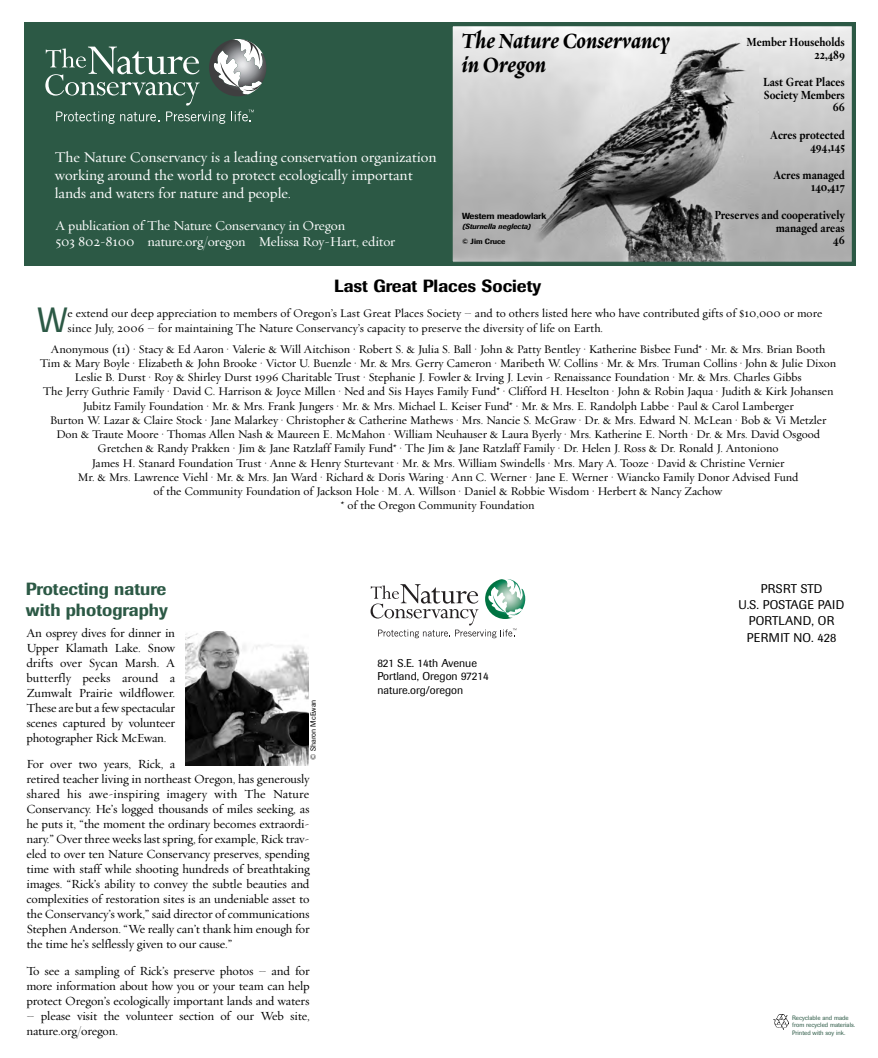
<style>
.page{position:relative;width:878px;height:1058px;background:#fff}
.page>*{position:absolute;margin:0;border:0;box-sizing:border-box;transform-origin:0 0}
.t1{font:34.75px "Imago";color:#2c5945}
.t2{font:italic 700 24.12px/23.8px "Oakleaf";color:#000;scale:.9 1}
.t3{font:500 17.5px/21px "Imago";color:#2c5945}
.t4{font:500 17.5px "Imago";color:#000}
.t5{font:15px/18px "Oakleaf";letter-spacing:-.005em;color:#fff}
.t6{font:13.75px/16.5px "Oakleaf";letter-spacing:-.01em;color:#fff}
.t7{font:12.5px/15px "Oakleaf";letter-spacing:-.01em;color:#000;text-align:justify}
.t8{font:700 12.5px/12.5px "Oakleaf";color:#000;text-align:right;scale:.85 1}
.t9{font:12.5px/16.2px "Imago";letter-spacing:.02em;color:#000;text-align:center}
.t10{font:11.88px/14.2px "Oakleaf";letter-spacing:-.005em;color:#000}
.t11{font:11.25px/13.8px "Imago";color:#000}
.t12{font:500 8.75px "Imago";letter-spacing:-.01em;color:#000}
.t13{font:italic 500 7.5px "Imago";color:#000}
.t14{font:7.5px "Imago";color:#000}
.t15{font:500 7.5px "Imago";color:#000}
.t16{font:6.25px/7.5px "Imago";color:#2c5945}
</style>
<div class="page">
<div style="left:24px;top:22px;width:831px;height:243px;background:#2c5945"></div>
<img style="left:453px;top:27px;width:398px;height:234px">
<div style="left:451px;top:25px;width:402px;height:238px;border:1px solid #2c5945"></div>
<img style="left:185px;top:631px;width:124px;height:134px">
<img style="left:773px;top:1014px;width:15px;height:15px">
<svg style="left:45px;top:39px;width:221px;height:85px"></svg>
<svg style="left:370px;top:579px;width:155px;height:59px"></svg>
<p class="t5" style="left:55px;top:147px;width:383px">The Nature Conservancy is a leading conservation organization working around the world to protect ecologically important lands and waters for nature and people.</p>
<p class="t6" style="left:55px;top:217px;width:341px">A publication of The Nature Conservancy in Oregon<br>503 802-8100 nature.org/oregon Melissa Roy-Hart, editor</p>
<h2 class="t2" style="left:461px;top:28px;width:233px">The Nature Conservancy in Oregon</h2>
<p class="t8" style="left:746px;top:36px;width:117px">Member Households<br>22,489</p>
<p class="t8" style="left:763px;top:76px;width:98px">Last Great Places<br>Society Members<br>66</p>
<p class="t8" style="left:770px;top:128px;width:89px">Acres protected<br>494,145</p>
<p class="t8" style="left:773px;top:168px;width:85px">Acres managed<br>140,417</p>
<p class="t8" style="left:714px;top:208px;width:155px">Preserves and cooperatively managed areas<br>46</p>
<p class="t12" style="left:462px;top:213px;width:86px">Western meadowlark</p>
<p class="t13" style="left:462px;top:224px;width:70px">(Sturnella neglecta)</p>
<p class="t15" style="left:462px;top:239px;width:45px">© Jim Cruce</p>
<h3 class="t4" style="left:334px;top:279px;width:209px">Last Great Places Society</h3>
<h1 class="t1" style="left:38px;top:306px;width:31px">W</h1>
<p class="t10" style="left:68px;top:305px;width:756px;line-height:15px">e extend our deep appreciation to members of Oregon’s Last Great Places Society – and to others listed here who have contributed gifts of $10,000 or more since July, 2006 – for maintaining The Nature Conservancy’s capacity to preserve the diversity of life on Earth.</p>
<p class="t10" style="left:40px;top:341px;width:797px;text-align:center">Anonymous (11) • Stacy &amp; Ed Aaron • Valerie &amp; Will Aitchison • Robert S. &amp; Julia S. Ball • John &amp; Patty Bentley • Katherine Bisbee Fund* • Mr. &amp; Mrs. Brian Booth Tim &amp; Mary Boyle • Elizabeth &amp; John Brooke • Victor U. Buenzle • Mr. &amp; Mrs. Gerry Cameron • Maribeth W. Collins • Mr. &amp; Mrs. Truman Collins • John &amp; Julie Dixon Leslie B. Durst • Roy &amp; Shirley Durst 1996 Charitable Trust • Stephanie J. Fowler &amp; Irving J. Levin - Renaissance Foundation • Mr. &amp; Mrs. Charles Gibbs<br>The Jerry Guthrie Family • David C. Harrison &amp; Joyce Millen • Ned and Sis Hayes Family Fund* • Clifford H. Heselton • John &amp; Robin Jaqua • Judith &amp; Kirk Johansen Jubitz Family Foundation • Mr. &amp; Mrs. Frank Jungers • Mr. &amp; Mrs. Michael L. Keiser Fund* • Mr. &amp; Mrs. E. Randolph Labbe • Paul &amp; Carol Lamberger<br>Burton W. Lazar &amp; Claire Stock • Jane Malarkey • Christopher &amp; Catherine Mathews • Mrs. Nancie S. McGraw • Dr. &amp; Mrs. Edward N. McLean • Bob &amp; Vi Metzler Don &amp; Traute Moore • Thomas Allen Nash &amp; Maureen E. McMahon • William Neuhauser &amp; Laura Byerly • Mrs. Katherine E. North • Dr. &amp; Mrs. David Osgood Gretchen &amp; Randy Prakken • Jim &amp; Jane Ratzlaff Family Fund* • The Jim &amp; Jane Ratzlaff Family • Dr. Helen J. Ross &amp; Dr. Ronald J. Antoniono<br>James H. Stanard Foundation Trust • Anne &amp; Henry Sturtevant • Mr. &amp; Mrs. William Swindells • Mrs. Mary A. Tooze • David &amp; Christine Vernier<br>Mr. &amp; Mrs. Lawrence Viehl • Mr. &amp; Mrs. Jan Ward • Richard &amp; Doris Waring • Ann C. Werner • Jane E. Werner • Wiancko Family Donor Advised Fund<br>of the Community Foundation of Jackson Hole • M. A. Willson • Daniel &amp; Robbie Wisdom • Herbert &amp; Nancy Zachow<br>* of the Oregon Community Foundation</p>
<h3 class="t3" style="left:26px;top:580px;width:143px">Protecting nature with photography</h3>
<p class="t7" style="left:26px;top:625px;width:150px">An osprey dives for dinner in Upper Klamath Lake. Snow drifts over Sycan Marsh. A butterfly peeks around a Zumwalt Prairie wildflower.<br>These are but a few spectacular scenes captured by volunteer photographer Rick McEwan.</p>
<p class="t7" style="left:26px;top:756px;width:285px;text-align:left">For over two years, Rick, a<br>retired teacher living in northeast Oregon, has generously shared his awe-inspiring imagery with The Nature Conservancy. He’s logged thousands of miles seeking, as he puts it, “the moment the ordinary becomes extraordi&shy;nary.” Over three weeks last spring, for example, Rick trav&shy;eled to over ten Nature Conservancy preserves, spending time with staff while shooting hundreds of breathtaking images. “Rick’s ability to convey the subtle beauties and complexities of restoration sites is an undeniable asset to the Conservancy’s work,” said director of communications Stephen Anderson. “We really can’t thank him enough for the time he’s selflessly given to our cause.”</p>
<p class="t7" style="left:26px;top:962px;width:285px">To see a sampling of Rick’s preserve photos – and for more information about how you or your team can help protect Oregon’s ecologically important lands and waters</p>
<p class="t7" style="left:26px;top:1007px;width:285px">– please visit the volunteer section of our Web site, nature.org/oregon.</p>
<p class="t14" style="left:310px;top:759px;width:62px;rotate:-90deg">© Sharon McEwan</p>
<p class="t11" style="left:377px;top:656px;width:113px">821 S.E. 14th Avenue<br>Portland, Oregon 97214 nature.org/oregon</p>
<p class="t9" style="left:738px;top:581px;width:107px">PRSRT STD<br>U.S. POSTAGE PAID<br>PORTLAND, OR<br>PERMIT NO. 428</p>
<p class="t16" style="left:792px;top:1014px;width:64px">Recyclable and made from recycled materials.<br>Printed with soy ink.</p>
</div>
